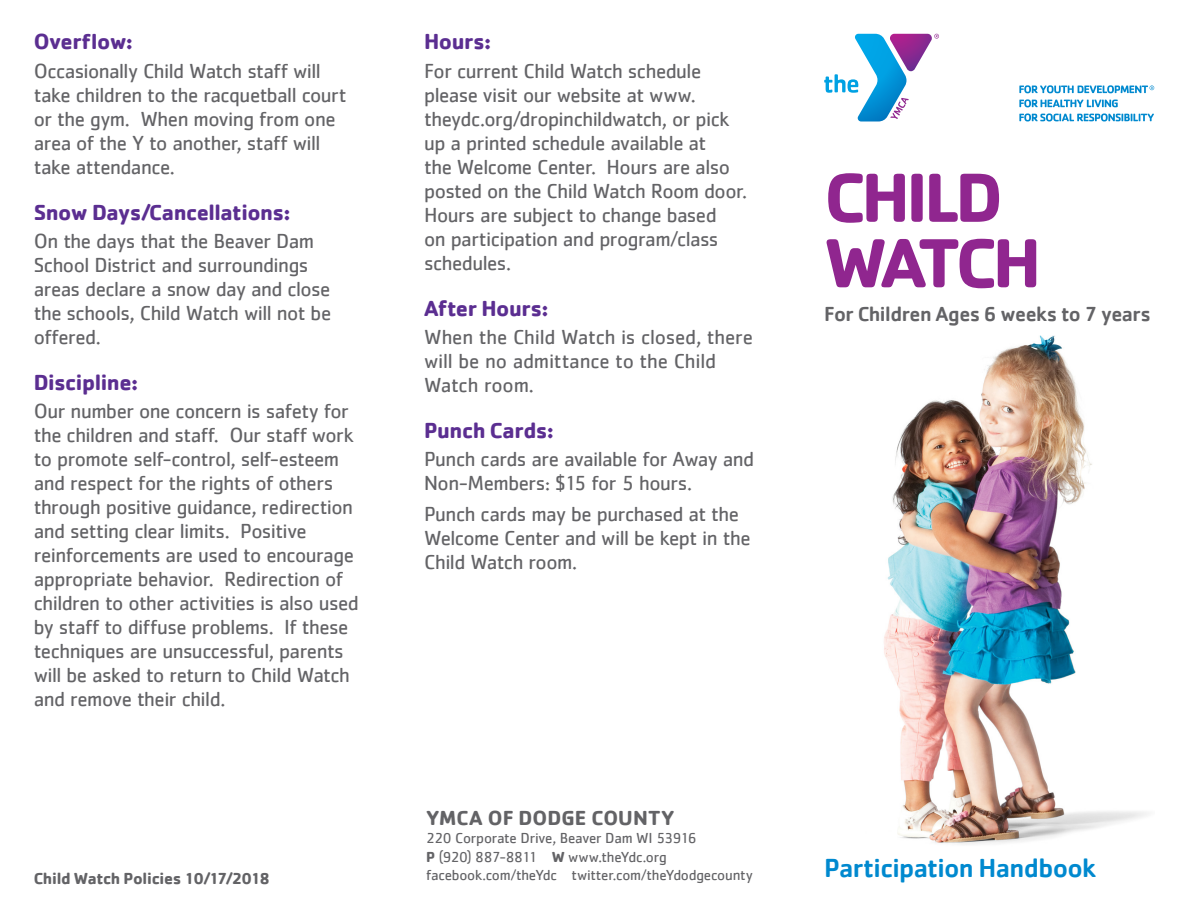
<style>
.page{position:relative;width:1188px;height:918px;background:#fff}
.page>*{position:absolute;margin:0;border:0;box-sizing:border-box;transform-origin:0 0}
.t1{font:700 72px "Cachet";letter-spacing:-.06em;color:#90268f}
.t2{font:500 27px "Cachet";letter-spacing:-.025em;color:#0089cf}
.t3{font:700 22.5px "Cachet";letter-spacing:-.02em;color:#5b2e91}
.t4{font:21px/24px "Cachet";letter-spacing:-.025em;color:#636366}
.t5{font:500 21px "Cachet";letter-spacing:-.02em;color:#636366}
.t6{font:700 21px "Cachet";letter-spacing:.005em;color:#636366}
.t7{font:700 16.5px "Cachet";letter-spacing:-.02em;color:#636366}
.t8{font:15px "Cachet";letter-spacing:-.015em;color:#636366}
.s1{font-weight:700}
</style>
<div class="page">
<img style="left:884px;top:335px;width:263px;height:510px">
<svg style="left:1019px;top:99px;width:99px;height:8px"></svg>
<svg style="left:1019px;top:113px;width:135px;height:9px"></svg>
<svg style="left:1019px;top:85px;width:135px;height:8px"></svg>
<svg style="left:824px;top:34px;width:115px;height:88px"></svg>
<p class="t3" style="left:34px;top:27px;width:101px">Overflow:</p>
<p class="t4" style="left:34px;top:58px;width:314px">Occasionally Child Watch staff will take children to the racquetball court or the gym. When moving from one area of the Y to another, staff will take attendance.</p>
<p class="t3" style="left:34px;top:197px;width:258px">Snow Days/Cancellations:</p>
<p class="t4" style="left:34px;top:229px;width:299px">On the days that the Beaver Dam<br>School District and surroundings areas declare a snow day and close the schools, Child Watch will not be offered.</p>
<p class="t3" style="left:34px;top:368px;width:106px">Discipline:</p>
<p class="t4" style="left:34px;top:399px;width:326px">Our number one concern is safety for the children and staff. Our staff work to promote self-control, self-esteem and respect for the rights of others through positive guidance, redirection and setting clear limits. Positive reinforcements are used to encourage appropriate behavior. Redirection of children to other activities is also used by staff to diffuse problems. If these techniques are unsuccessful, parents will be asked to return to Child Watch and remove their child.</p>
<p class="t7" style="left:34px;top:868px;width:238px">Child Watch Policies 10/17/2018</p>
<p class="t3" style="left:424px;top:27px;width:69px">Hours:</p>
<p class="t4" style="left:424px;top:58px;width:324px">For current Child Watch schedule please visit our website at www. theydc.org/dropinchildwatch, or pick up a printed schedule available at<br>the Welcome Center. Hours are also posted on the Child Watch Room door.<br>Hours are subject to change based<br>on participation and program/class schedules.</p>
<p class="t3" style="left:424px;top:293px;width:126px">After Hours:</p>
<p class="t4" style="left:424px;top:325px;width:331px">When the Child Watch is closed, there will be no admittance to the Child<br>Watch room.</p>
<p class="t3" style="left:424px;top:416px;width:131px">Punch Cards:</p>
<p class="t4" style="left:424px;top:447px;width:332px">Punch cards are available for Away and<br>Non-Members: $15 for 5 hours.</p>
<p class="t4" style="left:424px;top:502px;width:328px">Punch cards may be purchased at the<br>Welcome Center and will be kept in the<br>Child Watch room.</p>
<p class="t6" style="left:426px;top:804px;width:250px">YMCA OF DODGE COUNTY</p>
<p class="t8" style="left:426px;top:829px;width:272px">220 Corporate Drive, Beaver Dam WI 53916</p>
<p class="t8" style="left:426px;top:848px;width:242px"><span class="s1">P</span> (920) 887-8811 <span class="s1">W</span> www.theYdc.org</p>
<p class="t8" style="left:426px;top:866px;width:328px">facebook.com/theYdc twitter.com/theYdodgecounty</p>
<p class="t1" style="left:824px;top:151px;width:180px">CHILD</p>
<p class="t1" style="left:824px;top:216px;width:219px">WATCH</p>
<p class="t5" style="left:824px;top:301px;width:328px">For Children Ages 6 weeks to 7 years</p>
<p class="t2" style="left:824px;top:852px;width:273px">Participation Handbook</p>
</div>
